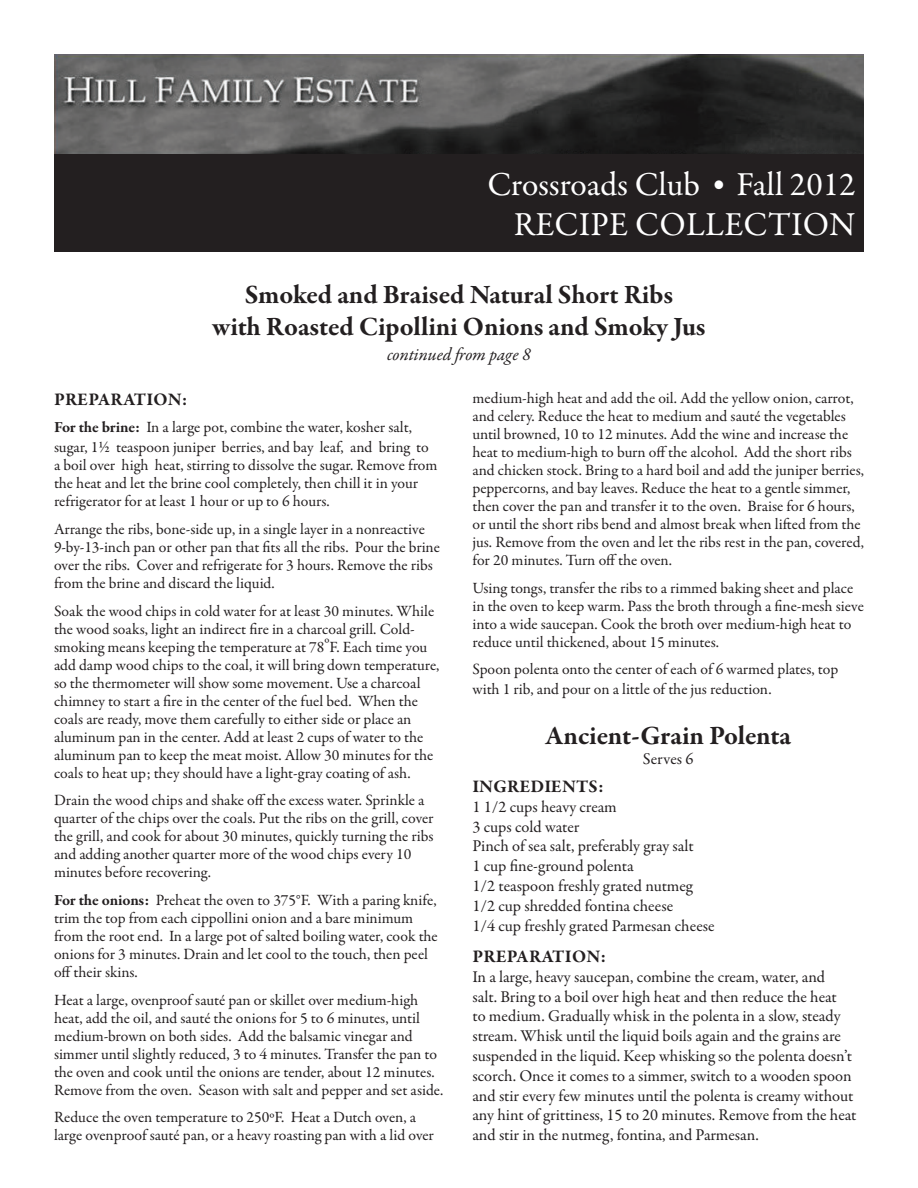
<style>
.page{position:relative;width:918px;height:1188px;background:#fff}
.page>*{position:absolute;margin:0;border:0;box-sizing:border-box;transform-origin:0 0}
.t1{font:33.75px/40.5px "Garamond Premr Pro";color:#fff;text-align:right}
.t2{font:700 27px/32.4px "Garamond Premr Pro";color:#231f20;text-align:center}
.t3{font:700 18px "Garamond Premr Pro";letter-spacing:.015em;color:#231f20}
.t4{font:italic 18px "Garamond Premr Pro";letter-spacing:-.005em;color:#231f20}
.t5{font:16.5px/19.8px "Garamond Premr Pro";color:#231f20}
.t6{font:15.75px/18px "Garamond Premr Pro";color:#231f20}
.s1{font-size:27px}
.s2{font-weight:700}
.s3{font-size:16.5px}
</style>
<div class="page">
<img style="left:54px;top:54px;width:810px;height:100px">
<div style="left:54px;top:154px;width:810px;height:98px;background:#231f20"></div>
<h1 class="t1" style="left:487px;top:165px;width:370px">Crossroads Club <span class="s1">•</span> Fall 2012<br>RECIPE COLLECTION</h1>
<h2 class="t2" style="left:213px;top:279px;width:494px">Smoked and Braised Natural Short Ribs<br>with Roasted Cipollini Onions and Smoky Jus</h2>
<p class="t4" style="left:387px;top:343px;width:145px">continued from page 8</p>
<p class="t3" style="left:54px;top:388px;width:93px">PREPARATION</p>
<p class="t3" style="left:182px;top:388px;width:7px">:</p>
<p class="t6" style="left:54px;top:418px;width:376px;line-height:19.8px"><span class="s2">For the brine:</span> In a large pot, combine the water, kosher salt, sugar, 1<span class="s3">½</span> teaspoon juniper berries, and bay leaf, and bring to</p>
<p class="t6" style="left:54px;top:456px;width:385px">a boil over high heat, stirring to dissolve the sugar. Remove from the heat and let the brine cool completely, then chill it in your refrigerator for at least 1 hour or up to 6 hours.</p>
<p class="t6" style="left:54px;top:520px;width:388px">Arrange the ribs, bone-side up, in a single layer in a nonreactive 9-by-13-inch pan or other pan that fits all the ribs. Pour the brine over the ribs. Cover and refrigerate for 3 hours. Remove the ribs from the brine and discard the liquid.</p>
<p class="t6" style="left:54px;top:602px;width:387px">Soak the wood chips in cold water for at least 30 minutes. While the wood soaks, light an indirect fire in a charcoal grill. Cold&shy;smoking means keeping the temperature at 78ºF. Each time you add damp wood chips to the coal, it will bring down temperature, so the thermometer will show some movement. Use a charcoal chimney to start a fire in the center of the fuel bed. When the coals are ready, move them carefully to either side or place an aluminum pan in the center. Add at least 2 cups of water to the aluminum pan to keep the meat moist. Allow 30 minutes for the coals to heat up; they should have a light-gray coating of ash.</p>
<p class="t6" style="left:54px;top:792px;width:381px">Drain the wood chips and shake off the excess water. Sprinkle a quarter of the chips over the coals. Put the ribs on the grill, cover the grill, and cook for about 30 minutes, quickly turning the ribs and adding another quarter more of the wood chips every 10 minutes before recovering.</p>
<p class="t6" style="left:54px;top:891px;width:385px"><span class="s2">For the onions:</span> Preheat the oven to 375°F. With a paring knife, trim the top from each cippollini onion and a bare minimum from the root end. In a large pot of salted boiling water, cook the onions for 3 minutes. Drain and let cool to the touch, then peel off their skins.</p>
<p class="t6" style="left:54px;top:991px;width:391px">Heat a large, ovenproof sauté pan or skillet over medium-high heat, add the oil, and sauté the onions for 5 to 6 minutes, until medium-brown on both sides. Add the balsamic vinegar and simmer until slightly reduced, 3 to 4 minutes. Transfer the pan to the oven and cook until the onions are tender, about 12 minutes.<br>Remove from the oven. Season with salt and pepper and set aside.</p>
<p class="t6" style="left:54px;top:1109px;width:381px">Reduce the oven temperature to 250ºF. Heat a Dutch oven, a large ovenproof sauté pan, or a heavy roasting pan with a lid over</p>
<p class="t6" style="left:472px;top:389px;width:393px">medium-high heat and add the oil. Add the yellow onion, carrot, and celery. Reduce the heat to medium and sauté the vegetables until browned, 10 to 12 minutes. Add the wine and increase the heat to medium-high to burn off the alcohol. Add the short ribs and chicken stock. Bring to a hard boil and add the juniper berries, peppercorns, and bay leaves. Reduce the heat to a gentle simmer, then cover the pan and transfer it to the oven. Braise for 6 hours, or until the short ribs bend and almost break when lifted from the jus. Remove from the oven and let the ribs rest in the pan, covered, for 20 minutes. Turn off the oven.</p>
<p class="t6" style="left:472px;top:579px;width:393px">Using tongs, transfer the ribs to a rimmed baking sheet and place in the oven to keep warm. Pass the broth through a fine-mesh sieve into a wide saucepan. Cook the broth over medium-high heat to reduce until thickened, about 15 minutes.</p>
<p class="t6" style="left:472px;top:660px;width:367px;line-height:19.8px">Spoon polenta onto the center of each of 6 warmed plates, top with 1 rib, and pour on a little of the jus reduction.</p>
<h2 class="t2" style="left:545px;top:720px;width:247px">Ancient-Grain Polenta</h2>
<p class="t5" style="left:643px;top:749px;width:52px">Serves 6</p>
<p class="t3" style="left:473px;top:775px;width:133px">Ingredients :</p>
<p class="t5" style="left:473px;top:797px;width:244px">1 1/2 cups heavy cream<br>3 cups cold water<br>Pinch of sea salt, preferably gray salt<br>1 cup fine-ground polenta<br>1/2 teaspoon freshly grated nutmeg<br>1/2 cup shredded fontina cheese<br>1/4 cup freshly grated Parmesan cheese</p>
<p class="t3" style="left:473px;top:945px;width:93px">PREPARATION</p>
<p class="t3" style="left:600px;top:945px;width:7px">:</p>
<p class="t5" style="left:473px;top:967px;width:386px">In a large, heavy saucepan, combine the cream, water, and<br>salt. Bring to a boil over high heat and then reduce the heat<br>to medium. Gradually whisk in the polenta in a slow, steady stream. Whisk until the liquid boils again and the grains are suspended in the liquid. Keep whisking so the polenta doesn’t scorch. Once it comes to a simmer, switch to a wooden spoon and stir every few minutes until the polenta is creamy without any hint of grittiness, 15 to 20 minutes. Remove from the heat and stir in the nutmeg, fontina, and Parmesan.</p>
</div>
